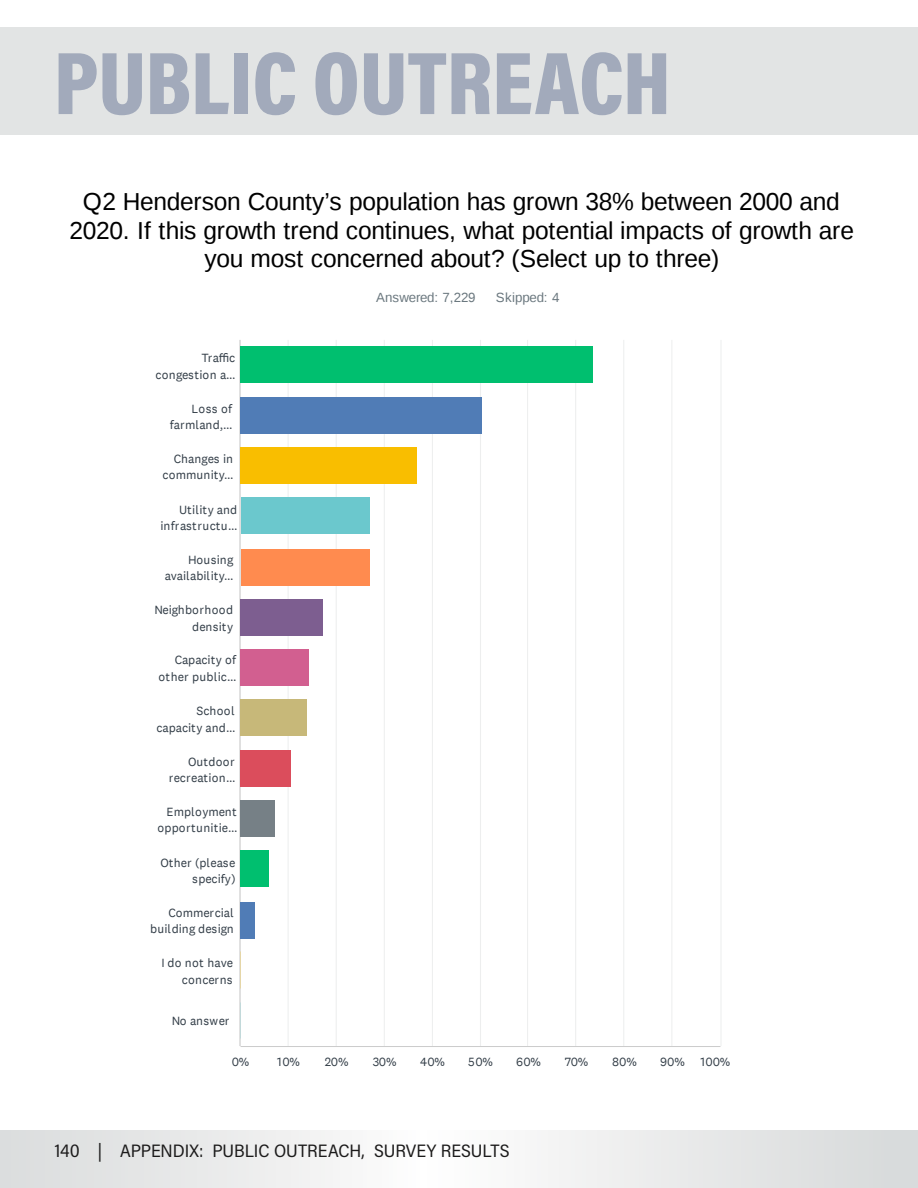
<style>
.page{position:relative;width:918px;height:1188px;background:#fff}
.page>*{position:absolute;margin:0;border:0;box-sizing:border-box;transform-origin:0 0}
.t1{font:900 90px "Acumin Pro Cond";color:#a2aabb}
.t2{font:24.6px/28.7px "Liberation Sans";letter-spacing:-.015em;color:#000;text-align:center}
.t3{font:18px "Acumin Pro Semi Cond";color:#1c1b1b}
.t4{font:13.35px "Liberation Sans";letter-spacing:-.02em;color:#6b787f}
.t5{font:12.3px/16.4px "Copyright Klim Type Foundry Not Licensedfor Desktop Use";letter-spacing:.005em;color:#333e48;text-align:right}
.t6{font:12.3px/16.4px "Copyright Klim Type Foundry Not Licensedfor Desktop Use";letter-spacing:.025em;color:#333e48;text-align:right}
</style>
<div class="page">
<svg style="left:0;top:1131px;width:918px;height:57px"></svg>
<div style="left:0;top:27px;width:918px;height:108px;background:#e2e4e4"></div>
<hr style="left:288px;top:340px;width:1px;height:706px;background:#edeeee">
<hr style="left:336px;top:340px;width:1px;height:706px;background:#edeeee">
<hr style="left:384px;top:340px;width:1px;height:706px;background:#edeeee">
<hr style="left:432px;top:340px;width:1px;height:706px;background:#edeeee">
<hr style="left:480px;top:340px;width:1px;height:706px;background:#edeeee">
<hr style="left:527px;top:340px;width:1px;height:706px;background:#edeeee">
<hr style="left:575px;top:340px;width:1px;height:706px;background:#edeeee">
<hr style="left:623px;top:340px;width:1px;height:706px;background:#edeeee">
<hr style="left:671px;top:340px;width:1px;height:706px;background:#edeeee">
<hr style="left:720px;top:340px;width:2px;height:706px;background:#edeeee">
<hr style="left:240px;top:340px;width:1px;height:706px;background:#ccc">
<hr style="left:241px;top:1046px;width:479px;height:1px;background:#ccc">
<div style="left:241px;top:346px;width:352px;height:37px;background:#00bf6f"></div>
<div style="left:241px;top:397px;width:241px;height:37px;background:#507cb6"></div>
<div style="left:241px;top:447px;width:176px;height:37px;background:#f9be00"></div>
<div style="left:241px;top:498px;width:128px;height:36px;background:#6bc8cd"></div>
<div style="left:241px;top:549px;width:128px;height:37px;background:#ff8b4f"></div>
<div style="left:241px;top:599px;width:82px;height:37px;background:#7d5e90"></div>
<div style="left:241px;top:649px;width:68px;height:37px;background:#d25f90"></div>
<div style="left:241px;top:699px;width:66px;height:37px;background:#c7b879"></div>
<div style="left:241px;top:750px;width:50px;height:37px;background:#db4d5c"></div>
<div style="left:241px;top:800px;width:34px;height:37px;background:#768086"></div>
<div style="left:241px;top:851px;width:28px;height:36px;background:#00bf6f"></div>
<div style="left:241px;top:902px;width:14px;height:37px;background:#507cb6"></div>
<h1 class="t1" style="left:54px;top:24px;width:618px">PUBLIC OUTREACH</h1>
<p class="t2" style="left:69px;top:188px;width:786px">Q2 Henderson County’s population has grown 38% between 2000 and<br>2020. If this growth trend continues, what potential impacts of growth are you most concerned about? (Select up to three)</p>
<p class="t4" style="left:376px;top:290px;width:101px">Answered: 7,229</p>
<p class="t4" style="left:496px;top:290px;width:65px">Skipped: 4</p>
<p class="t5" style="left:156px;top:350px;width:82px">Traffic congestion a...</p>
<p class="t6" style="left:170px;top:400px;width:64px">Loss of farmland,...</p>
<p class="t5" style="left:163px;top:450px;width:72px">Changes in community...</p>
<p class="t5" style="left:161px;top:501px;width:79px">Utility and infrastructu...</p>
<p class="t5" style="left:165px;top:552px;width:70px">Housing availability...</p>
<p class="t5" style="left:154px;top:602px;width:80px">Neighborhood density</p>
<p class="t5" style="left:159px;top:652px;width:80px">Capacity of other public...</p>
<p class="t5" style="left:156px;top:703px;width:81px">School capacity and...</p>
<p class="t6" style="left:169px;top:753px;width:68px">Outdoor recreation...</p>
<p class="t5" style="left:157px;top:803px;width:82px">Employment opportunitie...</p>
<p class="t5" style="left:160px;top:854px;width:77px">Other (please specify)</p>
<p class="t5" style="left:150px;top:905px;width:85px">Commercial building design</p>
<p class="t5" style="left:161px;top:955px;width:73px">I do not have concerns</p>
<p class="t5" style="left:172px;top:1013px;width:59px">No answer</p>
<p class="t5" style="left:232px;top:1054px;width:19px">0%</p>
<p class="t5" style="left:277px;top:1054px;width:24px">10%</p>
<p class="t5" style="left:325px;top:1054px;width:25px">20%</p>
<p class="t5" style="left:373px;top:1054px;width:25px">30%</p>
<p class="t5" style="left:420px;top:1054px;width:26px">40%</p>
<p class="t5" style="left:468px;top:1054px;width:26px">50%</p>
<p class="t5" style="left:516px;top:1054px;width:26px">60%</p>
<p class="t5" style="left:565px;top:1054px;width:25px">70%</p>
<p class="t5" style="left:612px;top:1054px;width:26px">80%</p>
<p class="t5" style="left:660px;top:1054px;width:26px">90%</p>
<p class="t5" style="left:700px;top:1054px;width:31px">100%</p>
<h3 class="t3" style="left:55px;top:1138px;width:100px">140 | APPEND</h3>
<h3 class="t3" style="left:185px;top:1138px;width:30px">IX: PUB</h3>
<h3 class="t3" style="left:245px;top:1138px;width:40px">LIC OUTREACH</h3>
<h3 class="t3" style="left:362px;top:1138px;width:29px">, SURVE</h3>
<h3 class="t3" style="left:427px;top:1138px;width:25px">Y RESU</h3>
<h3 class="t3" style="left:483px;top:1138px;width:14px">LTS</h3>
</div>
